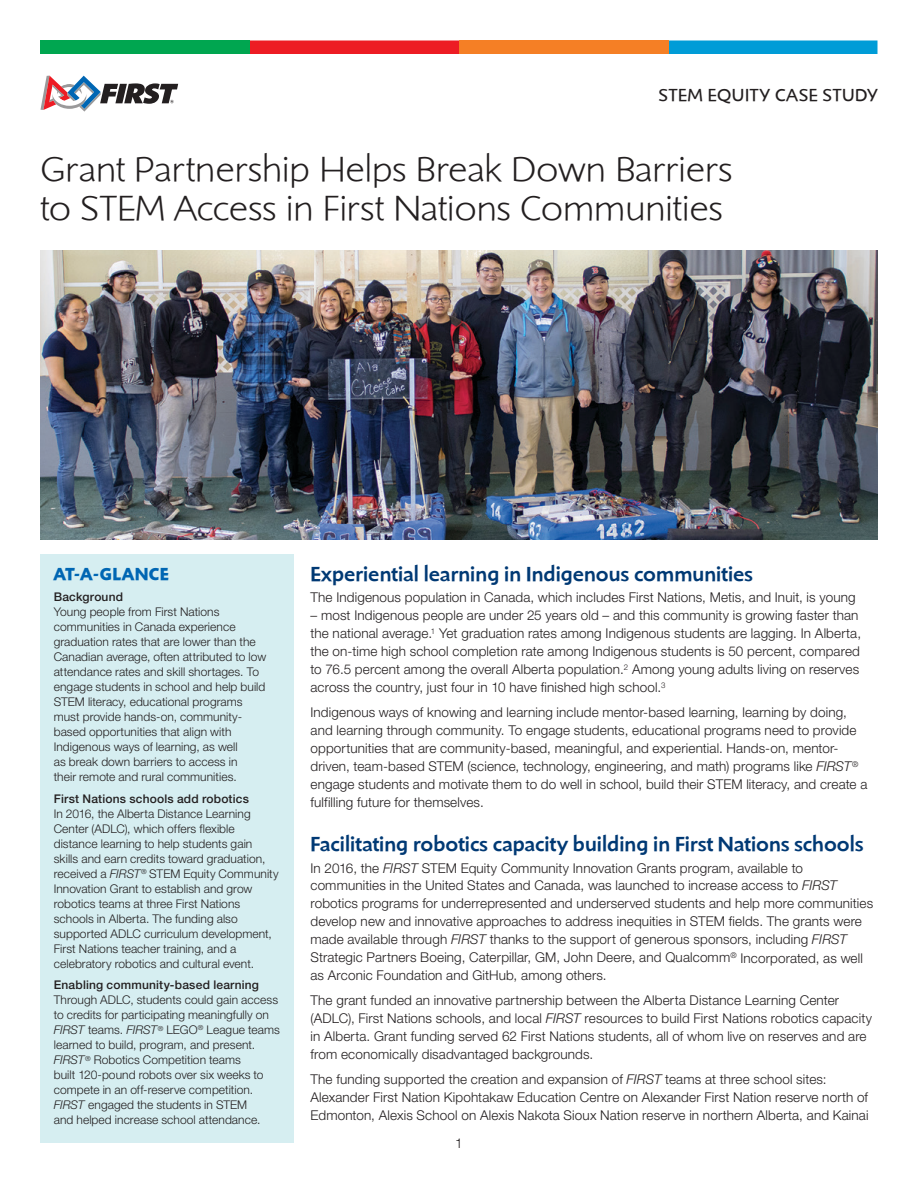
<style>
.page{position:relative;width:918px;height:1188px;background:#fff}
.page>*{position:absolute;margin:0;border:0;box-sizing:border-box;transform-origin:0 0}
.t1{font:300 36px/39px "Shinn RR";color:#231f20}
.t2{font:500 21px "Shinn RR";letter-spacing:.005em;color:#003974}
.t3{font:18px "Shinn RR";letter-spacing:.03em;color:#231f20}
.t4{font:700 18px "Shinn RR";letter-spacing:.035em;color:#0066b3}
.t5{font:300 13.5px/18px "Helvetica Neue";letter-spacing:.01em;color:#231f20}
.t6{font:300 12px/15px "Helvetica Neue";letter-spacing:.005em;color:#231f20}
.t7{font:500 12px "Helvetica Neue";letter-spacing:.015em;color:#231f20}
.s1{font-style:italic}
</style>
<div class="page">
<svg style="left:668px;top:40px;width:210px;height:14px;background:#0a9fd7"></svg>
<div style="left:459px;top:40px;width:209px;height:14px;background:#f57f25"></div>
<div style="left:250px;top:40px;width:209px;height:14px;background:#ed1c24"></div>
<div style="left:40px;top:40px;width:210px;height:14px;background:#00a650"></div>
<svg style="left:41px;top:76px;width:137px;height:36px"></svg>
<div style="left:40px;top:554px;width:254px;height:588px;background:#d6eef1"></div>
<img style="left:40px;top:251px;width:838px;height:289px">
<h3 class="t3" style="left:659px;top:84px;width:220px">STEM EQUITY CASE STUDY</h3>
<h1 class="t1" style="left:40px;top:149px;width:693px">Grant Partnership Helps Break Down Barriers to STEM Access in First Nations Communities</h1>
<h3 class="t4" style="left:54px;top:563px;width:117px">AT-A-GLANCE</h3>
<p class="t7" style="left:54px;top:590px;width:71px">Background</p>
<p class="t6" style="left:54px;top:604px;width:214px">Young people from First Nations communities in Canada experience graduation rates that are lower than the Canadian average, often attributed to low attendance rates and skill shortages. To engage students in school and help build STEM literacy, educational programs must provide hands-on, community&shy;based opportunities that align with Indigenous ways of learning, as well<br>as break down barriers to access in<br>their remote and rural communities.</p>
<p class="t7" style="left:54px;top:791px;width:197px">First Nations schools add robotics</p>
<p class="t6" style="left:54px;top:806px;width:226px">In 2016, the Alberta Distance Learning Center (ADLC), which offers flexible distance learning to help students gain skills and earn credits toward graduation, received a <span class="s1">FIRST</span><sup>®</sup> STEM Equity Community Innovation Grant to establish and grow robotics teams at three First Nations schools in Alberta. The funding also supported ADLC curriculum development, First Nations teacher training, and a celebratory robotics and cultural event.</p>
<p class="t7" style="left:54px;top:978px;width:207px">Enabling community-based learning</p>
<p class="t6" style="left:54px;top:992px;width:228px">Through ADLC, students could gain access to credits for participating meaningfully on <span class="s1">FIRST</span> teams. <span class="s1">FIRST</span><sup>®</sup> LEGO<sup>®</sup> League teams learned to build, program, and present.<br><span class="s1">FIRST</span><sup>®</sup> Robotics Competition teams<br>built 120-pound robots over six weeks to compete in an off-reserve competition.<br><span class="s1">FIRST</span> engaged the students in STEM<br>and helped increase school attendance.</p>
<h2 class="t2" style="left:310px;top:562px;width:444px">Experiential learning in Indigenous communities</h2>
<p class="t5" style="left:310px;top:588px;width:547px">The Indigenous population in Canada, which includes First Nations, Metis, and Inuit, is young</p>
<p class="t5" style="left:310px;top:606px;width:552px">– most Indigenous people are under 25 years old – and this community is growing faster than the national average.<sup>1</sup> Yet graduation rates among Indigenous students are lagging. In Alberta, the on-time high school completion rate among Indigenous students is 50 percent, compared to 76.5 percent among the overall Alberta population.<sup>2</sup> Among young adults living on reserves across the country, just four in 10 have finished high school.<sup>3</sup></p>
<p class="t5" style="left:310px;top:703px;width:558px">Indigenous ways of knowing and learning include mentor-based learning, learning by doing, and learning through community. To engage students, educational programs need to provide opportunities that are community-based, meaningful, and experiential. Hands-on, mentor&shy;driven, team-based STEM (science, technology, engineering, and math) programs like <span class="s1">FIRST</span><sup>® </sup>engage students and motivate them to do well in school, build their STEM literacy, and create a fulfilling future for themselves.</p>
<h2 class="t2" style="left:310px;top:832px;width:554px">Facilitating robotics capacity building in First Nations schools</h2>
<p class="t5" style="left:310px;top:858px;width:564px">In 2016, the <span class="s1">FIRST</span> STEM Equity Community Innovation Grants program, available to communities in the United States and Canada, was launched to increase access to <span class="s1">FIRST </span>robotics programs for underrepresented and underserved students and help more communities develop new and innovative approaches to address inequities in STEM fields. The grants were made available through <span class="s1">FIRST</span> thanks to the support of generous sponsors, including <span class="s1">FIRST </span>Strategic Partners Boeing, Caterpillar, GM, John Deere, and Qualcomm<sup>®</sup> Incorporated, as well as Arconic Foundation and GitHub, among others.</p>
<p class="t5" style="left:310px;top:991px;width:563px">The grant funded an innovative partnership between the Alberta Distance Learning Center (ADLC), First Nations schools, and local <span class="s1">FIRST</span> resources to build First Nations robotics capacity in Alberta. Grant funding served 62 First Nations students, all of whom live on reserves and are from economically disadvantaged backgrounds.</p>
<p class="t5" style="left:310px;top:1070px;width:560px">The funding supported the creation and expansion of <span class="s1">FIRST</span> teams at three school sites:<br>Alexander First Nation Kipohtakaw Education Centre on Alexander First Nation reserve north of<br>Edmonton, Alexis School on Alexis Nakota Sioux Nation reserve in northern Alberta, and Kainai</p>
<p class="t5" style="left:455px;top:1133px;width:9px">1</p>
</div>
